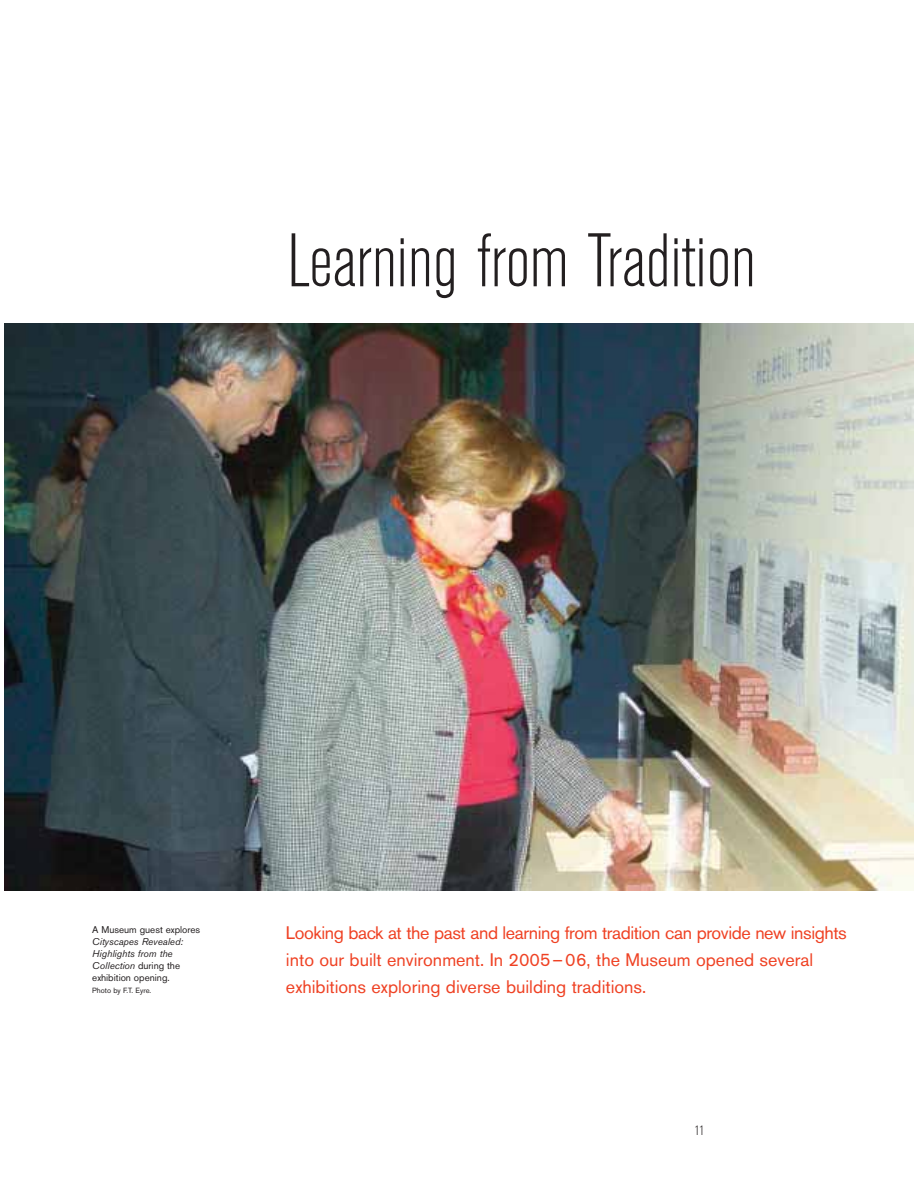
<style>
.page{position:relative;width:918px;height:1188px;background:#fff}
.page>*{position:absolute;margin:0;border:0;box-sizing:border-box;transform-origin:0 0}
.t1{font:300 condensed 75px "Akzidenz Grotesk BE";color:#231f20}
.t2{font:18px/27px "Akzidenz Grotesk BE";color:#ef4123}
.t3{font:300 condensed 13.5px "Akzidenz Grotesk BE";color:#231f20}
.t4{font:italic 9.75px/12px "Akzidenz Grotesk BE";color:#231f20}
.t5{font:9.75px "Akzidenz Grotesk BE";color:#231f20}
.t6{font:7.5px "Akzidenz Grotesk BE";color:#231f20}
.s1{font-style:normal}
</style>
<div class="page">
<img style="left:4px;top:323px;width:910px;height:568px">
<h1 class="t1" style="left:287px;top:233px;width:470px">Learning from Tradition</h1>
<p class="t5" style="left:92px;top:926px;width:110px">A Museum guest explores</p>
<p class="t4" style="left:92px;top:937px;width:92px">Cityscapes Revealed:<br>Highlights from the<br>Collection <span class="s1">during the exhibition opening.</span></p>
<p class="t6" style="left:92px;top:988px;width:61px">Photo by F.T. Eyre.</p>
<p class="t2" style="left:286px;top:921px;width:562px">Looking back at the past and learning from tradition can provide new insights into our built environment. In 2005–06, the Museum opened several exhibitions exploring diverse building traditions.</p>
<p class="t3" style="left:695px;top:1126px;width:11px">11</p>
</div>
